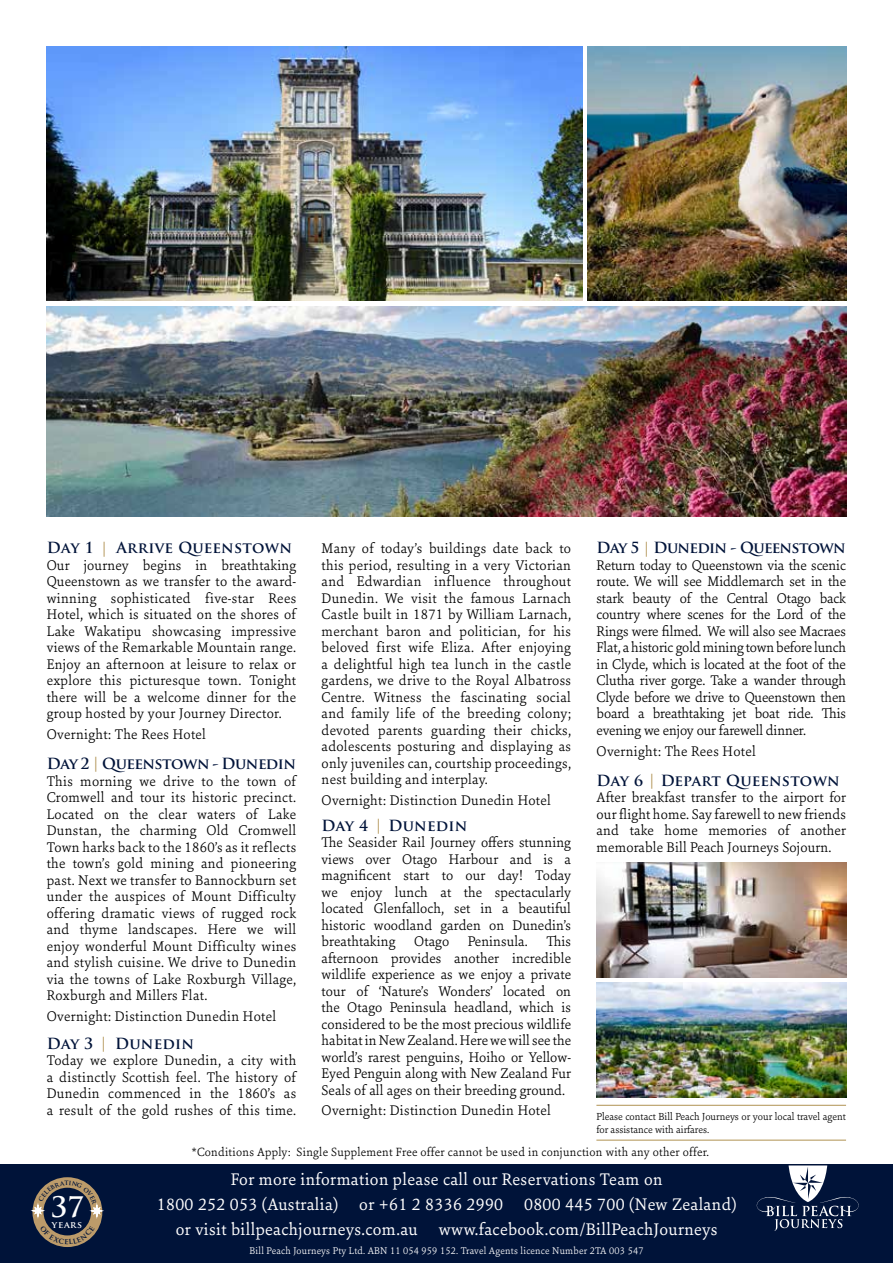
<style>
.page{position:relative;width:893px;height:1263px;background:#fff}
.page>*{position:absolute;margin:0;border:0;box-sizing:border-box;transform-origin:0 0}
.t1{font:700 27.6px "Trajan Pro";color:#fff}
.t2{font:18px/24.6px "Sina Nova";letter-spacing:.02em;color:#fff;text-align:center}
.t3{font:300 15px/16.5px "Sina Nova";letter-spacing:.02em;color:#000;text-align:justify}
.t4{font:700 15px "Trajan Pro";color:#001339}
.t5{font:700 15px "Trajan Pro";letter-spacing:-.045em;color:#001339}
.t6{font:700 15px "Trajan Pro";letter-spacing:-.03em;color:#001339}
.t7{font:700 15px "Trajan Pro";letter-spacing:.02em;color:#001339}
.t8{font:300 12.75px "Sina Nova";letter-spacing:.02em;color:#000}
.t9{font:300 10.95px/12.8px "Sina Nova";color:#000}
.t10{font:300 10.5px "Sina Nova";letter-spacing:.02em;color:#fff}
.t11{font:700 9.15px "Trajan Pro";letter-spacing:.07em;color:#fff}
.s1{color:#b4975a}
</style>
<div class="page">
<div style="left:0;top:1165px;width:893px;height:98px;background:#001339"></div>
<img style="left:47px;top:47px;width:535px;height:254px">
<hr style="left:596px;top:1105px;width:250px;height:1px;background:#b4975a">
<hr style="left:596px;top:1139px;width:250px;height:2px;background:#b4975a">
<img style="left:588px;top:47px;width:258px;height:254px">
<img style="left:47px;top:307px;width:799px;height:210px">
<svg style="left:757px;top:1165px;width:101px;height:66px"></svg>
<img style="left:597px;top:982px;width:249px;height:115px">
<img style="left:597px;top:862px;width:249px;height:115px">
<svg style="left:32px;top:1177px;width:71px;height:70px"></svg>
<p class="t7" style="left:47px;top:539px;width:247px">Day 1 <span class="s1">|</span> Arrive Queenstown</p>
<p class="t3" style="left:47px;top:556px;width:251px">Our journey begins in breathtaking Queenstown as we transfer to the award&shy;winning sophisticated five-star Rees Hotel, which is situated on the shores of Lake Wakatipu showcasing impressive views of the Remarkable Mountain range.<br>Enjoy an afternoon at leisure to relax or explore this picturesque town. Tonight there will be a welcome dinner for the group hosted by your Journey Director.</p>
<p class="t3" style="left:47px;top:725px;width:161px">Overnight: The Rees Hotel</p>
<p class="t6" style="left:47px;top:754px;width:251px">Day 2 <span class="s1">|</span> Queenstown - Dunedin</p>
<p class="t3" style="left:47px;top:772px;width:251px">This morning we drive to the town of Cromwell and tour its historic precinct.<br>Located on the clear waters of Lake Dunstan, the charming Old Cromwell Town harks back to the 1860’s as it reflects the town’s gold mining and pioneering past. Next we transfer to Bannockburn set under the auspices of Mount Difficulty offering dramatic views of rugged rock and thyme landscapes. Here we will enjoy wonderful Mount Difficulty wines and stylish cuisine. We drive to Dunedin via the towns of Lake Roxburgh Village, Roxburgh and Millers Flat.</p>
<p class="t3" style="left:47px;top:1007px;width:231px">Overnight: Distinction Dunedin Hotel</p>
<p class="t4" style="left:47px;top:1034px;width:149px">Day 3 <span class="s1">|</span> Dunedin</p>
<p class="t3" style="left:47px;top:1052px;width:251px">Today we explore Dunedin, a city with a distinctly Scottish feel. The history of Dunedin commenced in the 1860’s as a result of the gold rushes of this time.</p>
<p class="t3" style="left:322px;top:539px;width:251px">Many of today’s buildings date back to this period, resulting in a very Victorian and Edwardian influence throughout Dunedin. We visit the famous Larnach Castle built in 1871 by William Larnach, merchant baron and politician, for his beloved first wife Eliza. After enjoying a delightful high tea lunch in the castle gardens, we drive to the Royal Albatross Centre. Witness the fascinating social and family life of the breeding colony; devoted parents guarding their chicks, adolescents posturing and displaying as only juveniles can, courtship proceedings, nest building and interplay.</p>
<p class="t3" style="left:322px;top:791px;width:231px">Overnight: Distinction Dunedin Hotel</p>
<p class="t4" style="left:322px;top:816px;width:147px">Day 4 <span class="s1">|</span> Dunedin</p>
<p class="t3" style="left:322px;top:833px;width:251px">The Seasider Rail Journey offers stunning views over Otago Harbour and is a magnificent start to our day! Today we enjoy lunch at the spectacularly located Glenfalloch, set in a beautiful historic woodland garden on Dunedin’s breathtaking Otago Peninsula. This afternoon provides another incredible wildlife experience as we enjoy a private tour of ‘Nature’s Wonders’ located on the Otago Peninsula headland, which is considered to be the most precious wildlife habitat in New Zealand. Here we will see the world’s rarest penguins, Hoiho or Yellow-Eyed Penguin along with New Zealand Fur Seals of all ages on their breeding ground.</p>
<p class="t3" style="left:322px;top:1102px;width:231px">Overnight: Distinction Dunedin Hotel</p>
<p class="t5" style="left:597px;top:539px;width:251px">Day 5 <span class="s1">|</span> Dunedin - Queenstown</p>
<p class="t3" style="left:597px;top:556px;width:251px">Return today to Queenstown via the scenic route. We will see Middlemarch set in the stark beauty of the Central Otago back country where scenes for the Lord of the Rings were filmed. We will also see Macraes Flat, a historic gold mining town before lunch in Clyde, which is located at the foot of the Clutha river gorge. Take a wander through Clyde before we drive to Queenstown then board a breathtaking jet boat ride. This evening we enjoy our farewell dinner.</p>
<p class="t3" style="left:597px;top:742px;width:161px">Overnight: The Rees Hotel</p>
<p class="t4" style="left:597px;top:771px;width:245px">Day 6 <span class="s1">|</span> Depart Queenstown</p>
<p class="t3" style="left:597px;top:789px;width:251px">After breakfast transfer to the airport for our flight home. Say farewell to new friends and take home memories of another memorable Bill Peach Journeys Sojourn.</p>
<p class="t9" style="left:596px;top:1109px;width:251px">Please contact Bill Peach Journeys or your local travel agent for assistance with airfares.</p>
<h1 class="t1" style="left:51px;top:1189px;width:35px">37</h1>
<p class="t11" style="left:52px;top:1218px;width:32px">years</p>
<p class="t8" style="left:192px;top:1144px;width:519px">*Conditions Apply: Single Supplement Free offer cannot be used in conjunction with any other offer.</p>
<p class="t2" style="left:157px;top:1166px;width:581px">For more information please call our Reservations Team on<br>1800 252 053 (Australia) or +61 2 8336 2990 0800 445 700 (New Zealand) or visit billpeachjourneys.com.au www.facebook.com/BillPeachJourneys</p>
<p class="t10" style="left:250px;top:1244px;width:395px">Bill Peach Journeys Pty Ltd. ABN 11 054 959 152. Travel Agents licence Number 2TA 003 547</p>
</div>
